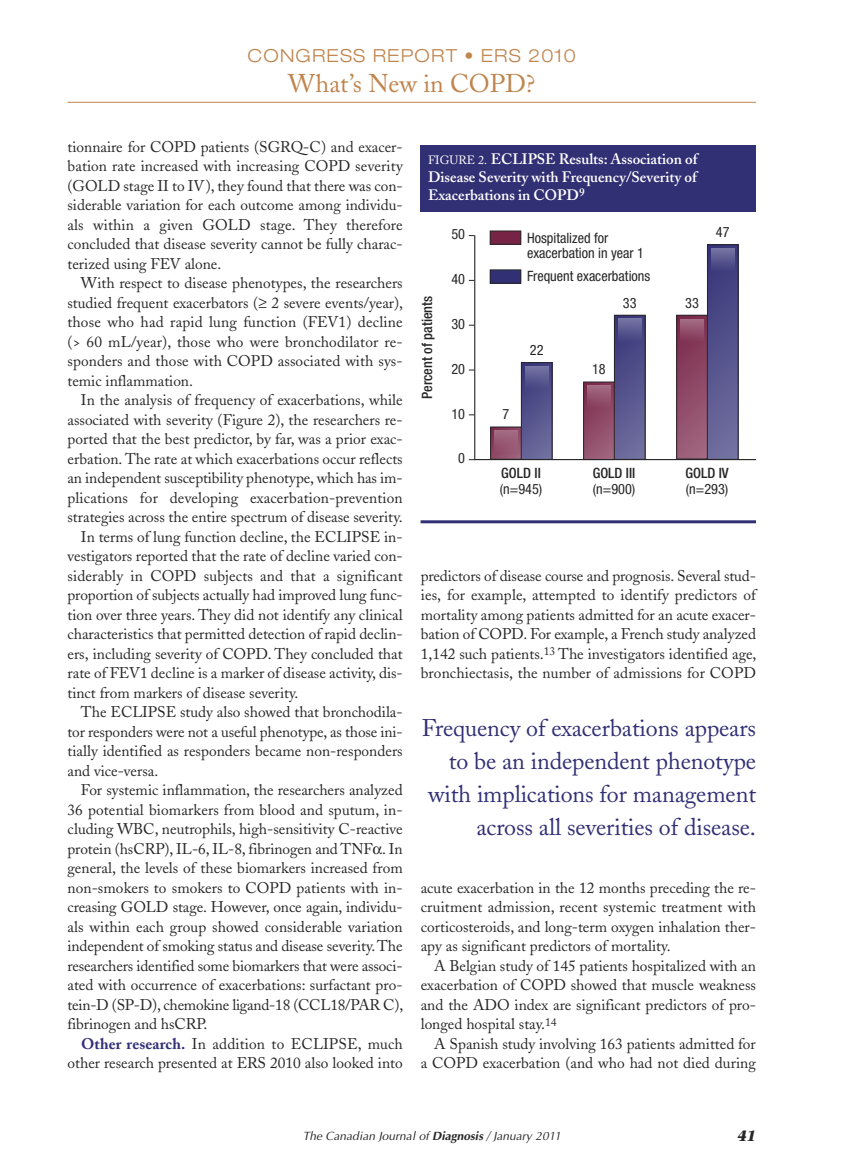
<style>
.page{position:relative;width:864px;height:1175px;background:#fff}
.page>*{position:absolute;margin:0;border:0;box-sizing:border-box;transform-origin:0 0}
.t1{font:25.5px "Adobe Caslon";color:#c0844d}
.t2{font:24px/33px "Adobe Caslon";letter-spacing:-.005em;color:#323075;text-align:right}
.t3{font:300 expanded 18px "Helvetica Neue";letter-spacing:.065em;color:#c0844d}
.t4{font:15.3px/19.5px "Adobe Caslon";color:#272627;text-align:justify}
.t5{font:600 15px/18px "Adobe Caslon";color:#fff;text-align:justify}
.t6{font:italic 700 15px "Stone Serif";color:#272627}
.t7{font:condensed 14.25px/15.8px "Helvetica Neue";color:#272627}
.t8{font:500 condensed 14.25px "Helvetica Neue";color:#272627}
.t9{font:italic 12px "Optima";color:#272627}
.s1{font-weight:700;color:#323075}
.s2{font-weight:400;font-size:12px}
.s3{font-weight:700}
</style>
<div class="page">
<div style="left:421px;top:145px;width:335px;height:67px;background:#323075"></div>
<hr style="left:68px;top:102px;width:688px;height:1px;background:#c0844d">
<hr style="left:421px;top:520px;width:335px;height:3px;background:#323075">
<hr style="left:474px;top:235px;width:1px;height:225px;background:#272627">
<svg style="left:491px;top:362px;width:61px;height:97px"></svg>
<svg style="left:492px;top:429px;width:27px;height:28px"></svg>
<div style="left:490px;top:427px;width:31px;height:32px;border:1px solid #272627"></div>
<img style="left:494px;top:431px;width:23px;height:22px">
<svg style="left:584px;top:315px;width:61px;height:144px"></svg>
<svg style="left:585px;top:384px;width:27px;height:74px"></svg>
<div style="left:583px;top:382px;width:31px;height:78px;border:1px solid #272627"></div>
<img style="left:587px;top:386px;width:23px;height:22px">
<svg style="left:677px;top:245px;width:61px;height:214px"></svg>
<div style="left:677px;top:315px;width:30px;height:144px;background:linear-gradient(to bottom,#803252,#9e627b)"></div>
<div style="left:676px;top:315px;width:32px;height:144px;border:1px solid #272627"></div>
<img style="left:681px;top:319px;width:22px;height:22px">
<hr style="left:474px;top:459px;width:282px;height:1px;background:#272627">
<div style="left:490px;top:231px;width:31px;height:13px;background:#772346"></div>
<div style="left:490px;top:231px;width:31px;height:13px;border:1px solid #272627"></div>
<div style="left:490px;top:270px;width:31px;height:13px;background:#323075"></div>
<div style="left:490px;top:270px;width:31px;height:13px;border:1px solid #272627"></div>
<p class="t3" style="left:248px;top:49px;width:330px">CONGRESS REPORT • ERS 2010</p>
<h1 class="t1" style="left:288px;top:73px;width:249px">What’s New in COPD?</h1>
<p class="t4" style="left:68px;top:138px;width:337px">tionnaire for COPD patients (SGRQ-C) and exacer&shy;bation rate increased with increasing COPD severity (GOLD stage II to IV), they found that there was con&shy;siderable variation for each outcome among individu&shy;als within a given GOLD stage. They therefore concluded that disease severity cannot be fully charac&shy;terized using FEV alone.</p>
<p class="t4" style="left:68px;top:275px;width:337px;text-indent:13px">With respect to disease phenotypes, the researchers studied frequent exacerbators (≥ 2 severe events/year), those who had rapid lung function (FEV1) decline (&gt; 60 mL/year), those who were bronchodilator re&shy;sponders and those with COPD associated with sys&shy;temic inflammation.</p>
<p class="t4" style="left:81px;top:392px;width:323px">In the analysis of frequency of exacerbations, while</p>
<p class="t4" style="left:68px;top:411px;width:337px">associated with severity (Figure 2), the researchers re-</p>
<p class="t4" style="left:68px;top:431px;width:337px">ported that the best predictor, by far, was a prior exac-</p>
<p class="t4" style="left:68px;top:450px;width:337px">erbation. The rate at which exacerbations occur reflects</p>
<p class="t4" style="left:68px;top:470px;width:337px">an independent susceptibility phenotype, which has im-</p>
<p class="t4" style="left:68px;top:489px;width:337px">plications for developing exacerbation-prevention</p>
<p class="t4" style="left:68px;top:509px;width:337px">strategies across the entire spectrum of disease severity.</p>
<p class="t4" style="left:81px;top:528px;width:323px">In terms of lung function decline, the ECLIPSE in-</p>
<p class="t4" style="left:68px;top:548px;width:337px">vestigators reported that the rate of decline varied con-</p>
<p class="t4" style="left:68px;top:567px;width:337px">siderably in COPD subjects and that a significant</p>
<p class="t4" style="left:68px;top:587px;width:337px">proportion of subjects actually had improved lung func-</p>
<p class="t4" style="left:68px;top:606px;width:337px">tion over three years. They did not identify any clinical</p>
<p class="t4" style="left:68px;top:626px;width:337px">characteristics that permitted detection of rapid declin-</p>
<p class="t4" style="left:68px;top:645px;width:337px">ers, including severity of COPD. They concluded that</p>
<p class="t4" style="left:68px;top:665px;width:337px">rate of FEV1 decline is a marker of disease activity, dis-</p>
<p class="t4" style="left:68px;top:684px;width:233px">tinct from markers of disease severity.</p>
<p class="t4" style="left:81px;top:704px;width:323px">The ECLIPSE study also showed that bronchodila-</p>
<p class="t4" style="left:68px;top:723px;width:337px">tor responders were not a useful phenotype, as those ini-</p>
<p class="t4" style="left:68px;top:743px;width:337px">tially identified as responders became non-responders</p>
<p class="t4" style="left:68px;top:762px;width:92px">and vice-versa.</p>
<p class="t4" style="left:81px;top:782px;width:323px">For systemic inflammation, the researchers analyzed</p>
<p class="t4" style="left:68px;top:801px;width:337px">36 potential biomarkers from blood and sputum, in-</p>
<p class="t4" style="left:68px;top:821px;width:337px">cluding WBC, neutrophils, high-sensitivity C-reactive</p>
<p class="t4" style="left:68px;top:840px;width:337px">protein (hsCRP), IL-6, IL-8, fibrinogen and TNF . In</p>
<p class="t4" style="left:67px;top:860px;width:337px">general, the levels of these biomarkers increased from</p>
<p class="t4" style="left:67px;top:879px;width:337px">non-smokers to smokers to COPD patients with in-</p>
<p class="t4" style="left:67px;top:899px;width:337px">creasing GOLD stage. However, once again, individu-</p>
<p class="t4" style="left:67px;top:918px;width:337px">als within each group showed considerable variation</p>
<p class="t4" style="left:67px;top:938px;width:337px">independent of smoking status and disease severity. The</p>
<p class="t4" style="left:67px;top:957px;width:337px">researchers identified some biomarkers that were associ-</p>
<p class="t4" style="left:67px;top:977px;width:337px">ated with occurrence of exacerbations: surfactant pro-</p>
<p class="t4" style="left:67px;top:996px;width:337px">tein-D (SP-D), chemokine ligand-18 (CCL18/PAR C),</p>
<p class="t4" style="left:67px;top:1016px;width:141px">fibrinogen and hsCRP.</p>
<p class="t4" style="left:81px;top:1035px;width:323px"><span class="s1">Other research.</span> In addition to ECLIPSE, much</p>
<p class="t4" style="left:67px;top:1055px;width:337px">other research presented at ERS 2010 also looked into</p>
<p class="t5" style="left:428px;top:151px;width:271px"><span class="s2">FIGURE 2.</span> ECLIPSE Results: Association of Disease Severity with Frequency/Severity of Exacerbations in COPD<sup>9</sup></p>
<p class="t8" style="left:422px;top:399px;width:105px;rotate:-90deg">Percent of patients</p>
<p class="t7" style="left:451px;top:228px;width:15px">50</p>
<p class="t7" style="left:451px;top:272px;width:15px">40</p>
<p class="t7" style="left:451px;top:317px;width:15px">30</p>
<p class="t7" style="left:451px;top:362px;width:15px">20</p>
<p class="t7" style="left:451px;top:407px;width:15px">10</p>
<p class="t7" style="left:458px;top:452px;width:8px">0</p>
<p class="t7" style="left:503px;top:408px;width:8px">7</p>
<p class="t7" style="left:527px;top:231px;width:118px">Hospitalized for exacerbation in year 1</p>
<p class="t7" style="left:527px;top:269px;width:125px">Frequent exacerbations</p>
<p class="t7" style="left:530px;top:343px;width:15px">22</p>
<p class="t7" style="left:623px;top:296px;width:15px">33</p>
<p class="t7" style="left:592px;top:363px;width:15px">18</p>
<p class="t7" style="left:685px;top:296px;width:15px">33</p>
<p class="t7" style="left:716px;top:225px;width:15px">47</p>
<p class="t8" style="left:501px;top:468px;width:41px">GOLD II</p>
<p class="t7" style="left:500px;top:482px;width:44px">(n=945)</p>
<p class="t8" style="left:593px;top:468px;width:44px">GOLD III</p>
<p class="t7" style="left:593px;top:482px;width:44px">(n=900)</p>
<p class="t8" style="left:686px;top:468px;width:45px">GOLD IV</p>
<p class="t7" style="left:686px;top:482px;width:44px">(n=293)</p>
<p class="t4" style="left:421px;top:567px;width:337px">predictors of disease course and prognosis. Several stud&shy;ies, for example, attempted to identify predictors of mortality among patients admitted for an acute exacer&shy;bation of COPD. For example, a French study analyzed 1,142 such patients.<sup>13</sup> The investigators identified age, bronchiectasis, the number of admissions for COPD</p>
<h2 class="t2" style="left:422px;top:714px;width:336px">Frequency of exacerbations appears to be an independent phenotype with implications for management across all severities of disease.</h2>
<p class="t4" style="left:421px;top:879px;width:337px">acute exacerbation in the 12 months preceding the re&shy;cruitment admission, recent systemic treatment with corticosteroids, and long-term oxygen inhalation ther&shy;apy as significant predictors of mortality.</p>
<p class="t4" style="left:421px;top:957px;width:337px;text-indent:13px">A Belgian study of 145 patients hospitalized with an exacerbation of COPD showed that muscle weakness and the ADO index are significant predictors of pro&shy;longed hospital stay.<sup>14</sup></p>
<p class="t4" style="left:421px;top:1035px;width:337px;text-align:right">A Spanish study involving 163 patients admitted for<br>a COPD exacerbation (and who had not died during</p>
<p class="t9" style="left:303px;top:1131px;width:262px">The Canadian Journal of <span class="s3">Diagnosis</span> / January 2011</p>
<p class="t6" style="left:737px;top:1129px;width:20px">41</p>
</div>
